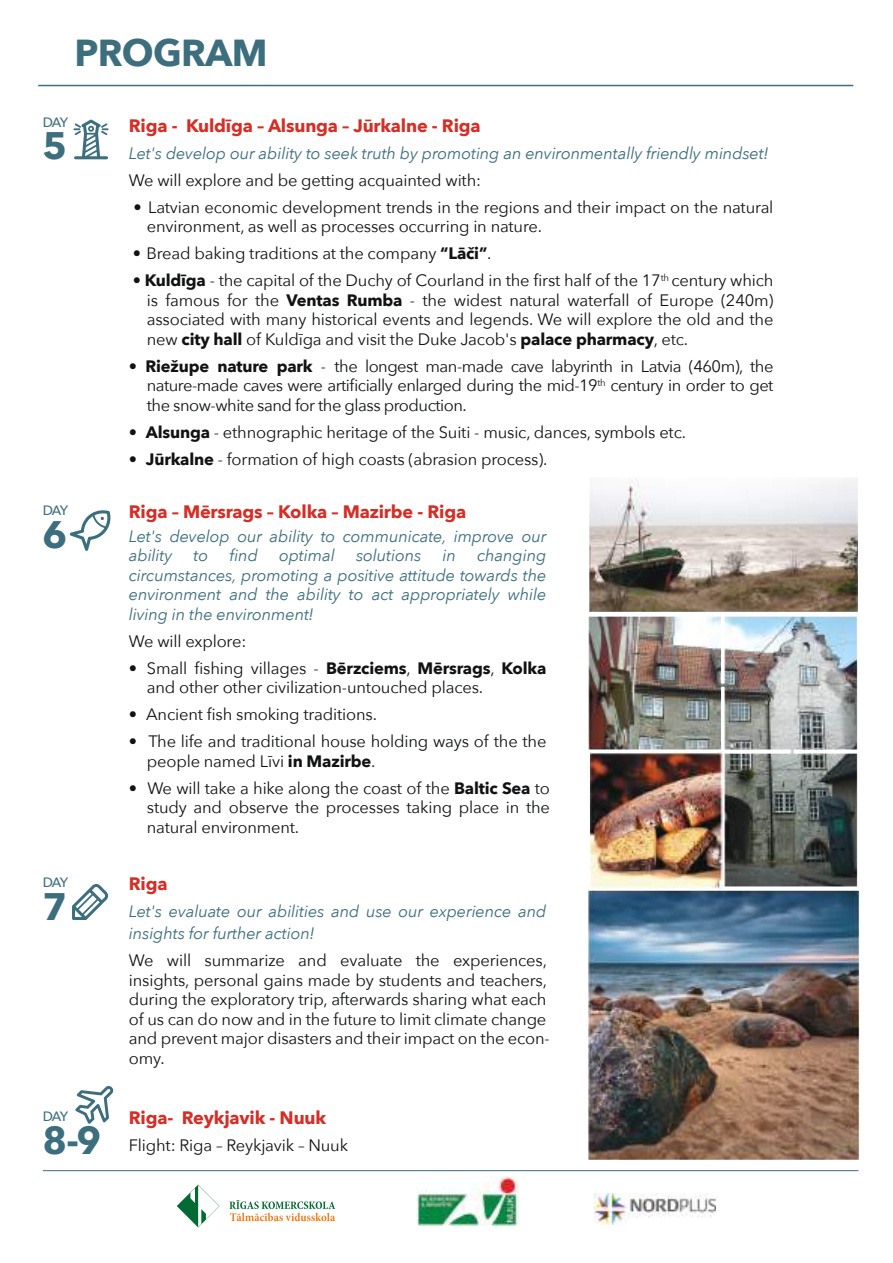
<style>
.page{position:relative;width:893px;height:1263px;background:#fff}
.page>*{position:absolute;margin:0;border:0;box-sizing:border-box;transform-origin:0 0}
.t1{font:700 38.25px "Avenir Next";color:#3c6e7d}
.t2{font:700 37.5px "Avenir Next";letter-spacing:-.02em;color:#3c6e7d}
.t3{font:700 18px "Avenir Next";letter-spacing:-.01em;color:#d52e26}
.t4{font:16.5px/19.5px "Avenir Next";letter-spacing:-.01em;color:#111213}
.t5{font:italic 16.5px/19.5px "Avenir Next";letter-spacing:-.01em;color:#3c6e7d}
.t6{font:500 13.5px "Avenir Next";letter-spacing:-.11em;color:#3c6e7d}
.s1{font-weight:700}
</style>
<div class="page">
<hr style="left:38px;top:85px;width:815px;height:1px;background:#3c6e7d">
<img style="left:588px;top:941px;width:272px;height:219px">
<img style="left:590px;top:478px;width:267px;height:84px">
<img style="left:588px;top:562px;width:272px;height:379px">
<svg style="left:75px;top:1085px;width:39px;height:39px"></svg>
<svg style="left:70px;top:510px;width:41px;height:41px"></svg>
<svg style="left:74px;top:119px;width:35px;height:40px"></svg>
<svg style="left:72px;top:884px;width:36px;height:36px"></svg>
<hr style="left:43px;top:1170px;width:815px;height:1px;background:#3c6e7d">
<svg style="left:177px;top:1184px;width:43px;height:43px"></svg>
<svg style="left:229px;top:1200px;width:106px;height:21px"></svg>
<img style="left:595px;top:1193px;width:121px;height:32px">
<img style="left:417px;top:1177px;width:102px;height:49px">
<h2 class="t2" style="left:75px;top:21px;width:195px">PROGRAM</h2>
<p class="t6" style="left:43px;top:110px;width:27px">DAY</p>
<h1 class="t1" style="left:42px;top:113px;width:26px">5</h1>
<p class="t6" style="left:43px;top:499px;width:27px">DAY</p>
<h1 class="t1" style="left:42px;top:502px;width:26px">6</h1>
<p class="t6" style="left:43px;top:871px;width:27px">DAY</p>
<h1 class="t1" style="left:42px;top:874px;width:26px">7</h1>
<p class="t3" style="left:129px;top:110px;width:353px">Riga - Kuldīga – Alsunga – Jūrkalne - Riga</p>
<p class="t5" style="left:129px;top:143px;width:641px">Let's develop our ability to seek truth by promoting an environmentally friendly mindset!</p>
<p class="t4" style="left:129px;top:170px;width:354px">We will explore and be getting acquainted with:</p>
<p class="t4" style="left:147px;top:197px;width:628px;text-indent:-13px">• Latvian economic development trends in the regions and their impact on the natural environment, as well as processes occurring in nature.</p>
<p class="t4" style="left:133px;top:243px;width:360px">• Bread baking traditions at the company <span class="s1">“Lāči”</span>.</p>
<p class="t4" style="left:147px;top:270px;width:628px;text-align:justify;text-indent:-14px">• <span class="s1">Kuldīga</span> - the capital of the Duchy of Courland in the first half of the 17<sup>th</sup> century which is famous for the <span class="s1">Ventas Rumba</span> - the widest natural waterfall of Europe (240m) associated with many historical events and legends. We will explore the old and the new <span class="s1">city hall</span> of Kuldīga and visit the Duke Jacob's <span class="s1">palace pharmacy</span>, etc.</p>
<p class="t4" style="left:147px;top:356px;width:628px;text-align:justify;text-indent:-18px">• <span class="s1">Riežupe nature park</span> - the longest man-made cave labyrinth in Latvia (460m), the nature-made caves were artificially enlarged during the mid-19<sup>th</sup> century in order to get the snow-white sand for the glass production.</p>
<p class="t4" style="left:129px;top:422px;width:559px">• <span class="s1">Alsunga</span> - ethnographic heritage of the Suiti - music, dances, symbols etc.</p>
<p class="t4" style="left:129px;top:449px;width:420px">• <span class="s1">Jūrkalne</span> - formation of high coasts (abrasion process).</p>
<p class="t3" style="left:129px;top:496px;width:339px">Riga – Mērsrags – Kolka – Mazirbe - Riga</p>
<p class="t5" style="left:129px;top:525px;width:419px">Let's develop our ability to communicate, improve our ability</p>
<p class="t5" style="left:194px;top:545px;width:16px">to</p>
<p class="t5" style="left:229px;top:545px;width:30px">find</p>
<p class="t5" style="left:279px;top:545px;width:57px">optimal</p>
<p class="t5" style="left:356px;top:545px;width:67px">solutions</p>
<p class="t5" style="left:443px;top:545px;width:15px">in</p>
<p class="t5" style="left:129px;top:545px;width:419px;text-align:justify;text-indent:348px">changing circumstances, promoting a positive attitude towards the environment and the ability to act appropriately while living in the environment!</p>
<p class="t4" style="left:129px;top:630px;width:119px">We will explore:</p>
<p class="t4" style="left:147px;top:657px;width:401px;text-indent:-18px">• Small fishing villages - <span class="s1">Bērzciems</span>, <span class="s1">Mērsrags</span>, <span class="s1">Kolka </span>and other other civilization-untouched places.</p>
<p class="t4" style="left:129px;top:704px;width:250px">• Ancient fish smoking traditions.</p>
<p class="t4" style="left:147px;top:731px;width:401px;text-indent:-18px">• The life and traditional house holding ways of the the people named Līvi <span class="s1">in Mazirbe</span>.</p>
<p class="t4" style="left:147px;top:777px;width:405px;text-align:justify;text-indent:-18px">• We will take a hike along the coast of the <span class="s1">Baltic Sea</span> to study and observe the processes taking place in the natural environment.</p>
<p class="t3" style="left:129px;top:868px;width:40px">Riga</p>
<p class="t5" style="left:129px;top:899px;width:419px;line-height:22.5px">Let's evaluate our abilities and use our experience and insights for further action!</p>
<p class="t4" style="left:129px;top:950px;width:422px">We will summarize and evaluate the experiences, insights, personal gains made by students and teachers, during the exploratory trip, afterwards sharing what each of us can do now and in the future to limit climate change and prevent major disasters and their impact on the econ&shy;omy.</p>
<p class="t6" style="left:43px;top:1105px;width:27px">DAY</p>
<h1 class="t1" style="left:42px;top:1107px;width:60px">8-9</h1>
<p class="t3" style="left:129px;top:1102px;width:199px">Riga- Reykjavik - Nuuk</p>
<p class="t4" style="left:129px;top:1134px;width:221px">Flight: Riga – Reykjavik – Nuuk</p>
</div>
